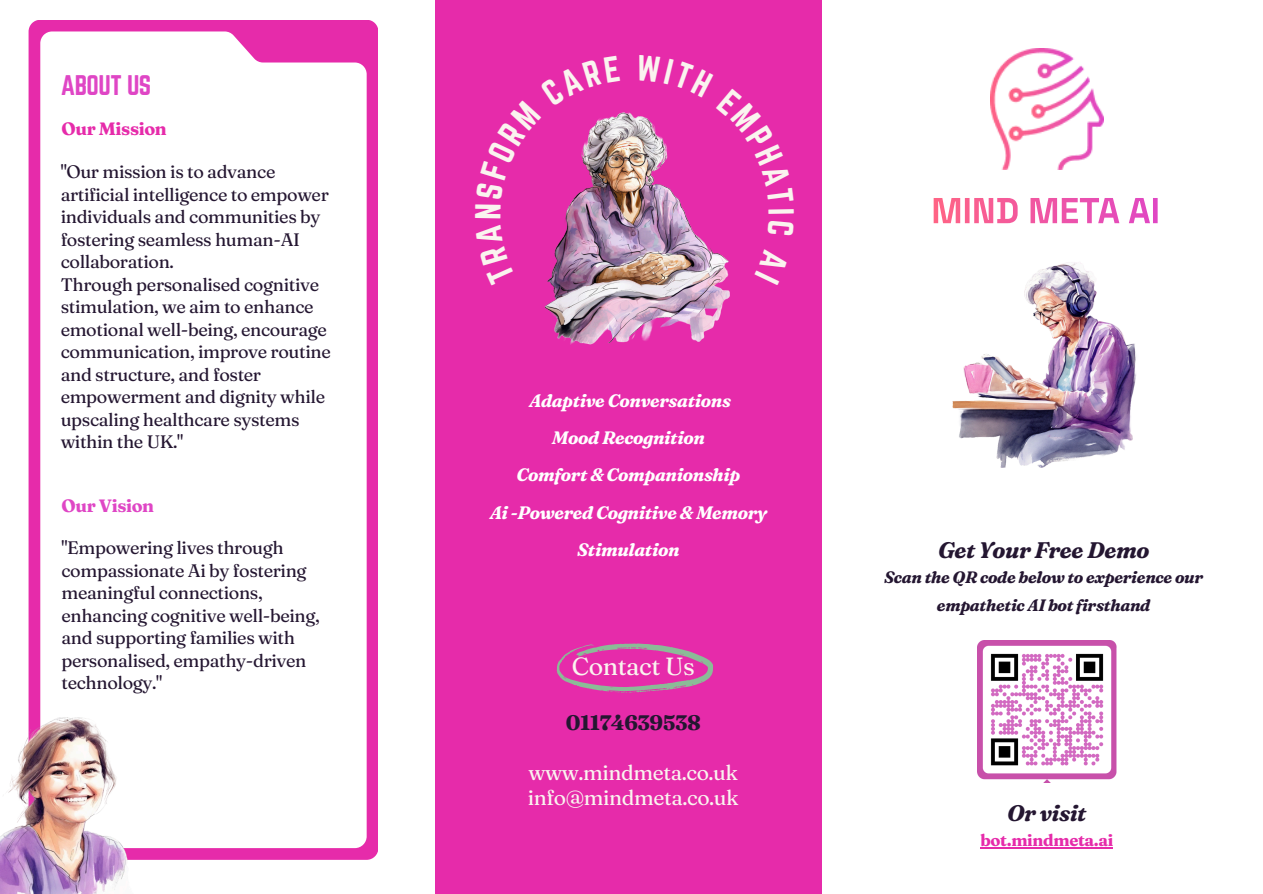
<style>
.page{position:relative;width:1263px;height:894px;background:#fff}
.page>*{position:absolute;margin:0;border:0;box-sizing:border-box;transform-origin:0 0}
.t1{font:24.75px "Fraunces 9 pt";letter-spacing:-.02em;color:#faf4ef}
.t2{font:24.75px "Norwester";letter-spacing:-.02em;color:#df46c5}
.t3{font:italic 700 22.5px "Fraunces 9 pt";letter-spacing:-.02em;color:#241631}
.t4{font:21px/24.8px "Fraunces 9 pt";letter-spacing:-.02em;color:#faf4ef}
.t5{font:700 21px "Fraunces 9 pt";letter-spacing:-.02em;color:#241631}
.t6{font:18px/22.5px "Fraunces 9 pt";letter-spacing:-.02em;color:#241631}
.t7{font:italic 700 18px/37.2px "Fraunces 9 pt";letter-spacing:-.02em;color:#fff;text-align:center}
.t8{font:700 17.85px "Fraunces 9 pt";letter-spacing:-.02em;color:#e62baa}
.t9{font:700 17.85px "Fraunces 9 pt";letter-spacing:-.02em;color:#df46c5}
.t10{font:italic 700 16.5px/28.2px "Fraunces 9 pt";letter-spacing:-.02em;color:#241631;text-align:center}
.t11{font:700 16.5px "Fraunces 9 pt";letter-spacing:-.02em;color:#e62baa}
</style>
<div class="page">
<div style="left:435px;top:0;width:387px;height:893px;background:#e62baa"></div>
<svg style="left:29px;top:20px;width:349px;height:839px"></svg>
<svg style="left:556px;top:643px;width:157px;height:50px"></svg>
<img style="left:545px;top:112px;width:185px;height:233px">
<img style="left:990px;top:49px;width:114px;height:120px">
<svg style="left:934px;top:198px;width:224px;height:25px"></svg>
<img style="left:952px;top:262px;width:184px;height:206px">
<img style="left:0;top:708px;width:143px;height:185px">
<img style="left:978px;top:640px;width:138px;height:141px">
<hr style="left:980px;top:847px;width:133px;height:1px;background:#e62baa">
<img style="left:545px;top:112px;width:75px;height:87px">
<img style="left:637px;top:112px;width:93px;height:102px">
<p class="t2" style="left:61px;top:71px;width:92px">ABOUT US</p>
<p class="t8" style="left:61px;top:118px;width:107px">Our Mission</p>
<p class="t6" style="left:61px;top:160px;width:270px">"Our mission is to advance artificial intelligence to empower individuals and communities by fostering seamless human-AI collaboration.</p>
<h1 class="t6" style="left:61px;top:273px;width:272px">Through personalised cognitive stimulation, we aim to enhance emotional well-being, encourage communication, improve routine and structure, and foster empowerment and dignity while upscaling healthcare systems within the UK."</h1>
<p class="t9" style="left:61px;top:494px;width:94px">Our Vision</p>
<h2 class="t6" style="left:61px;top:536px;width:260px">"Empowering lives through compassionate Ai by fostering meaningful connections, enhancing cognitive well-being, and supporting families with personalised, empathy-driven technology."</h2>
<p class="t7" style="left:490px;top:382px;width:279px">Adaptive Conversations<br>Mood Recognition<br>Comfort &amp; Companionship<br>Ai -Powered Cognitive &amp; Memory<br>Stimulation</p>
<h6 class="t1" style="left:572px;top:651px;width:124px">Contact Us</h6>
<p class="t5" style="left:566px;top:709px;width:137px">01174639538</p>
<h6 class="t4" style="left:528px;top:759px;width:212px">www.mindmeta.co.uk info@mindmeta.co.uk</h6>
<p class="t3" style="left:938px;top:536px;width:213px">Get Your Free Demo</p>
<p class="t10" style="left:884px;top:563px;width:321px">Scan the QR code below to experience our empathetic AI bot firsthand</p>
<p class="t3" style="left:1007px;top:799px;width:81px">Or visit</p>
<p class="t11" style="left:980px;top:829px;width:134px">bot.mindmeta.ai</p>
</div>
